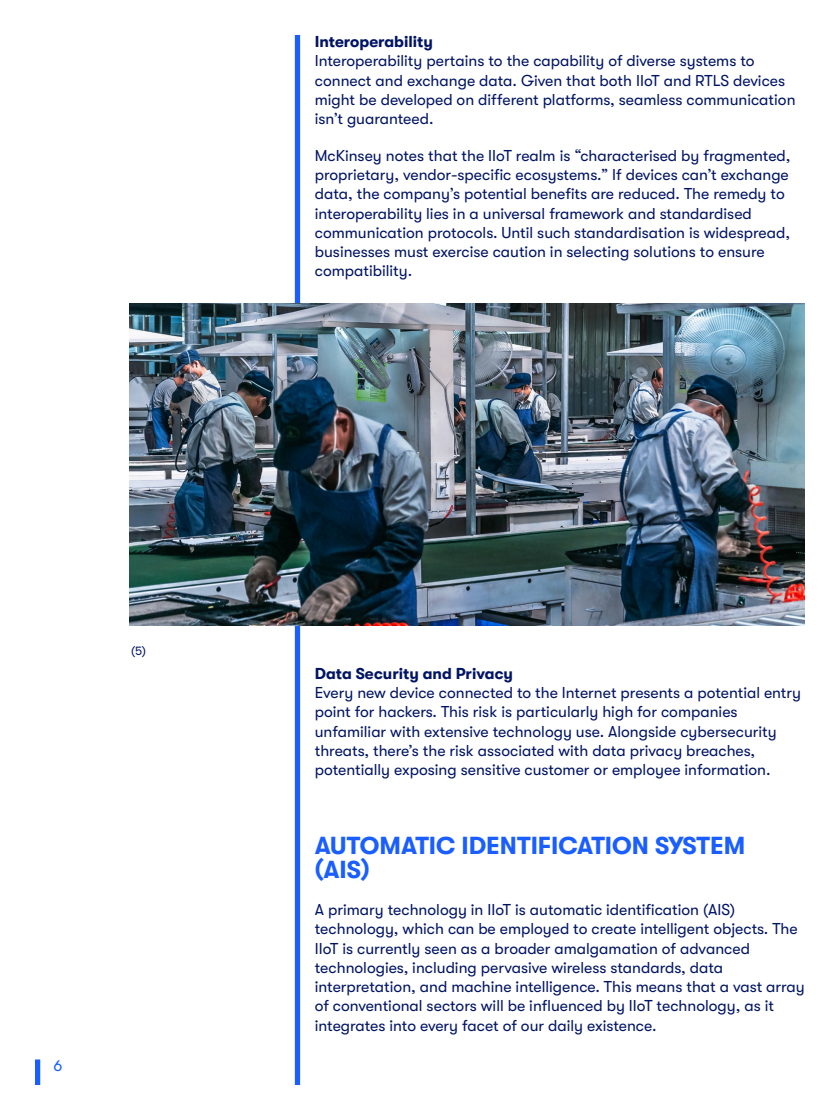
<style>
.page{position:relative;width:840px;height:1120px;background:#fff}
.page>*{position:absolute;margin:0;border:0;box-sizing:border-box;transform-origin:0 0}
.Header_2{font:700 24.5px/24.5px "GT Walsheim";color:#1a5eff}
.Body{font:15.75px/19.2px "GT Walsheim";color:#001464}
.Header_3{font:15.75px/19.2px "GT Walsheim";color:#001464}
.t1{font:15.75px "GT Walsheim";color:#1a5eff}
.Number_under_Picture{font:12.25px "GT Walsheim";color:#001464}
.s1{font-weight:700}
</style>
<div class="page">
<div style="left:35px;top:1059px;width:5px;height:26px;background:#1a5eff"></div>
<div style="left:295px;top:35px;width:5px;height:1050px;background:#1a5eff"></div>
<img style="left:129px;top:304px;width:676px;height:321px">
<p class="Number_under_Picture" style="left:131px;top:644px;width:16px">(5)</p>
<p class="t1" style="left:53px;top:1057px;width:10px">6</p>
<p class="Header_3" style="left:315px;top:32px;width:482px"><span class="s1">Interoperability<br></span>Interoperability pertains to the capability of diverse systems to connect and exchange data. Given that both IIoT and RTLS devices might be developed on different platforms, seamless communication isn’t guaranteed.</p>
<p class="Body" style="left:315px;top:146px;width:477px">McKinsey notes that the IIoT realm is “characterised by fragmented, proprietary, vendor-specific ecosystems.” If devices can’t exchange data, the company’s potential benefits are reduced. The remedy to interoperability lies in a universal framework and standardised communication protocols. Until such standardisation is widespread, businesses must exercise caution in selecting solutions to ensure compatibility.</p>
<p class="Body" style="left:315px;top:664px;width:488px"><span class="s1">Data Security and Privacy<br></span>Every new device connected to the Internet presents a potential entry point for hackers. This risk is particularly high for companies unfamiliar with extensive technology use. Alongside cybersecurity threats, there’s the risk associated with data privacy breaches, potentially exposing sensitive customer or employee information.</p>
<p class="Header_2" style="left:315px;top:833px;width:432px">AUTOMATIC IDENTIFICATION SYSTEM (AIS)</p>
<p class="Body" style="left:315px;top:900px;width:492px">A primary technology in IIoT is automatic identification (AIS) technology, which can be employed to create intelligent objects. The IIoT is currently seen as a broader amalgamation of advanced technologies, including pervasive wireless standards, data interpretation, and machine intelligence. This means that a vast array of conventional sectors will be influenced by IIoT technology, as it integrates into every facet of our daily existence.</p>
</div>
